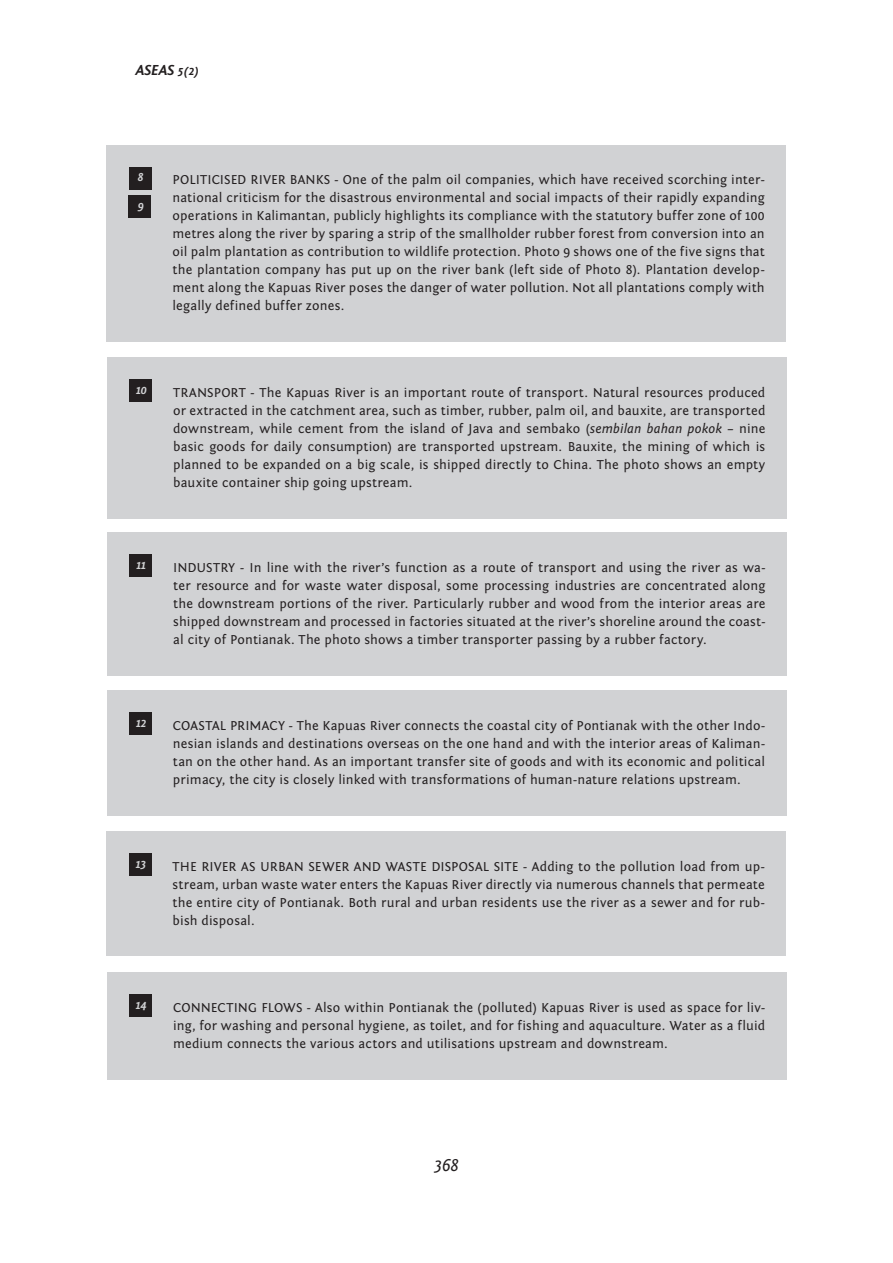
<style>
.page{position:relative;width:893px;height:1263px;background:#fff}
.page>*{position:absolute;margin:0;border:0;box-sizing:border-box;transform-origin:0 0}
.t1{font:italic 18px "Fontin Sans";color:#231f20}
.t2{font:italic 700 15px "Fontin Sans";letter-spacing:.01em;color:#231f20}
.t3{font:13.5px/18px "Fontin Sans";letter-spacing:.015em;color:#231f20;text-align:justify}
.t4{font:italic 700 12px "Fontin Sans";letter-spacing:.015em;color:#d1d2d4}
.s1{font-size:12px}
.s2{font-style:italic}
</style>
<div class="page">
<div style="left:107px;top:145px;width:679px;height:197px;background:#d1d2d4"></div>
<div style="left:129px;top:167px;width:22px;height:22px;background:#231f20"></div>
<div style="left:129px;top:196px;width:22px;height:22px;background:#231f20"></div>
<div style="left:107px;top:357px;width:680px;height:161px;background:#d1d2d4"></div>
<div style="left:107px;top:532px;width:680px;height:143px;background:#d1d2d4"></div>
<div style="left:107px;top:690px;width:679px;height:125px;background:#d1d2d4"></div>
<div style="left:107px;top:831px;width:679px;height:125px;background:#d1d2d4"></div>
<div style="left:107px;top:972px;width:680px;height:107px;background:#d1d2d4"></div>
<div style="left:129px;top:379px;width:23px;height:23px;background:#231f20"></div>
<div style="left:130px;top:555px;width:22px;height:22px;background:#231f20"></div>
<div style="left:129px;top:712px;width:23px;height:22px;background:#231f20"></div>
<div style="left:129px;top:995px;width:22px;height:22px;background:#231f20"></div>
<div style="left:129px;top:854px;width:22px;height:22px;background:#231f20"></div>
<p class="t2" style="left:136px;top:62px;width:64px">ASEAS <span class="s1">5(2)</span></p>
<p class="t4" style="left:138px;top:171px;width:7px">8</p>
<p class="t4" style="left:138px;top:199px;width:7px">9</p>
<p class="t3" style="left:172px;top:171px;width:594px">Politicised river banks - One of the palm oil companies, which have received scorching inter&shy;national criticism for the disastrous environmental and social impacts of their rapidly expanding operations in Kalimantan, publicly highlights its compliance with the statutory buffer zone of 100 metres along the river by sparing a strip of the smallholder rubber forest from conversion into an oil palm plantation as contribution to wildlife protection. Photo 9 shows one of the five signs that the plantation company has put up on the river bank (left side of Photo 8). Plantation develop&shy;ment along the Kapuas River poses the danger of water pollution. Not all plantations comply with legally defined buffer zones.</p>
<p class="t4" style="left:136px;top:383px;width:12px">10</p>
<p class="t3" style="left:173px;top:384px;width:594px;text-indent:77px">- The Kapuas River is an important route of transport. N atural resources produced or extracted in the catchment area, such as timber, rubber, palm oil, and bauxite, are transported downstream, while cement from the island of Java and sembako (<span class="s2">sembilan bahan pokok</span> – nine basic goods for daily consumption) are transported upstream. Bauxite, the mining of which is planned to be expanded on a big scale, is shipped directly to China. The photo shows an empty bauxite container ship going upstream.</p>
<p class="t3" style="left:173px;top:384px;width:9px">TRANS</p>
<p class="t3" style="left:214px;top:384px;width:17px">PORT</p>
<p class="t4" style="left:136px;top:558px;width:11px">11</p>
<p class="t3" style="left:173px;top:559px;width:594px">I ndustry - I n line with the river’s function as a route of transport and using the river as wa&shy;ter resource and for waste water disposal, some processing industries are concentrated along the downstream portions of the river. Particularly rubber and wood from the interior areas are shipped downstream and processed in factories situated at the river’s shoreline around the coast&shy;al city of Pontianak. The photo shows a timber transporter passing by a rubber factory.</p>
<p class="t4" style="left:136px;top:716px;width:12px">12</p>
<p class="t3" style="left:173px;top:716px;width:594px">Coastal primacy - The Kapuas River connects the coastal city of Pontianak with the other I ndo&shy;nesian islands and destinations overseas on the one hand and with the interior areas of Kaliman&shy;tan on the other hand. As an important transfer site of goods and with its economic and political primacy, the city is closely linked with transformations of human-nature relations upstream.</p>
<p class="t4" style="left:136px;top:858px;width:12px">13</p>
<p class="t3" style="left:173px;top:858px;width:594px">The river as urban sewer and waste disposal site - Adding to the pollution load from up&shy;stream, urban waste water enters the Kapuas River directly via numerous channels that permeate the entire city of Pontianak. Both rural and urban residents use the river as a sewer and for rub&shy;bish disposal.</p>
<p class="t4" style="left:136px;top:998px;width:12px">14</p>
<p class="t3" style="left:173px;top:999px;width:594px">Connecting Flows - Also within Pontianak the (polluted) Kapuas River is used as space for liv&shy;ing, for washing and personal hygiene, as toilet, and for fishing and aquaculture. Water as a fluid medium connects the various actors and utilisations upstream and downstream.</p>
<h1 class="t1" style="left:434px;top:1155px;width:27px">368</h1>
</div>
